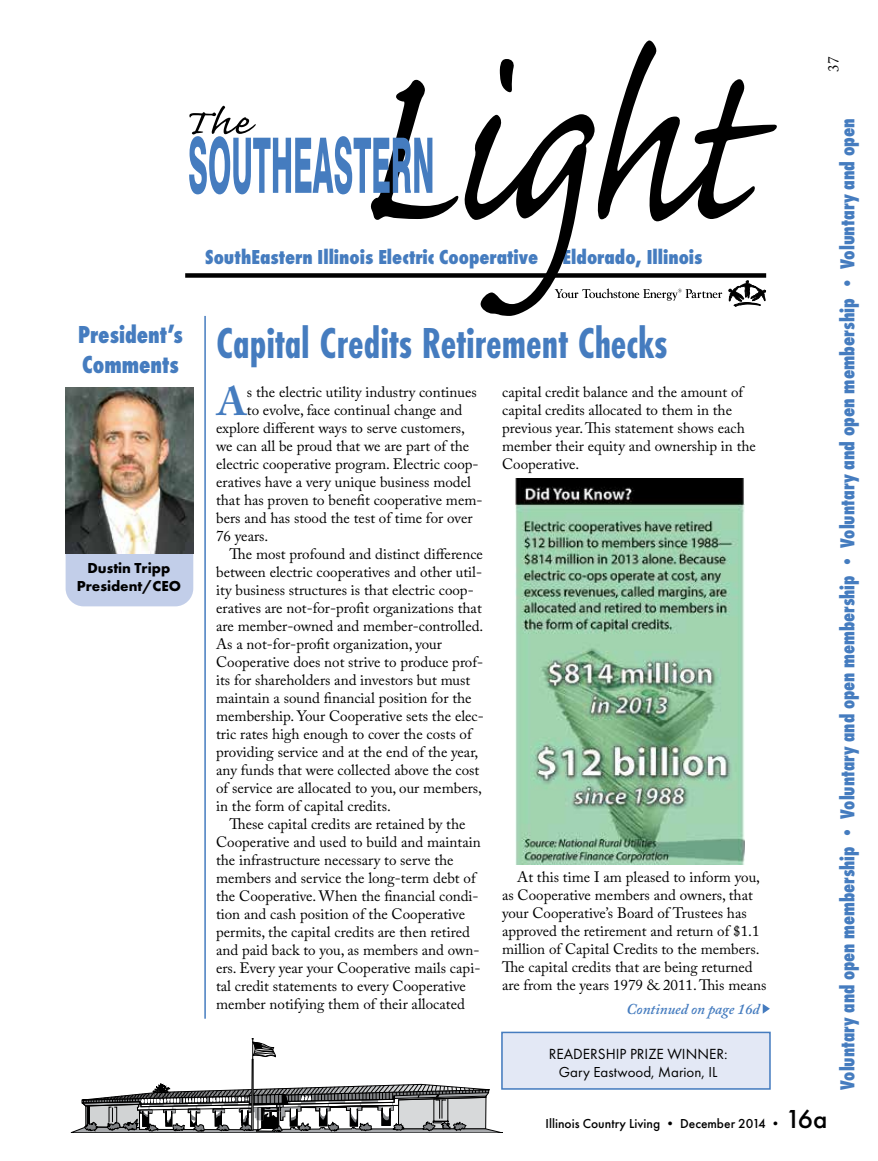
<style>
.page{position:relative;width:878px;height:1161px;background:#fff}
.page>*{position:absolute;margin:0;border:0;box-sizing:border-box;transform-origin:0 0}
.t1{font:700 45px "Futura PT Cond";color:#457cbf;scale:.93 1}
.t2{font:700 40.35px "Adobe Caslon Pro";color:#457cbf}
.t3{font:800 25.5px/30px "Futura PT Cond";color:#457cbf;scale:.93 1}
.t4{font:800 21px "Futura PT Cond";color:#457cbf;scale:.9 1}
.t5{font:800 21px "Futura PT Cond";color:#457cbf}
.t6{font:15.3px "Futura PT";color:#000}
.t7{font:15px/18px "Adobe Caslon Pro";color:#000}
.t8{font:700 15px/18px "Futura PT";color:#000;text-align:center}
.t9{font:15px "Futura PT";color:#000}
.t10{font:italic 600 15px "Adobe Caslon Pro";color:#457cbf}
.t11{font:500 13.5px "Futura PT";color:#000}
.s1{font-size:27px}
</style>
<div class="page">
<hr style="left:204px;top:316px;width:2px;height:703px;background:#457cbf">
<div style="left:66px;top:529px;width:127px;height:77px;background:#c2cee9;border-radius:18px"></div>
<img style="left:65px;top:387px;width:129px;height:166px">
<svg style="left:189px;top:40px;width:588px;height:276px"></svg>
<svg style="left:71px;top:1038px;width:431px;height:95px"></svg>
<svg style="left:762px;top:1004px;width:8px;height:10px"></svg>
<div style="left:502px;top:1032px;width:268px;height:57px;background:#e3e8f5"></div>
<div style="left:501px;top:1032px;width:269px;height:58px;border:2px solid #457cbf"></div>
<img style="left:515px;top:478px;width:229px;height:386px">
<h3 class="t3" style="left:78px;top:320px;width:114px">President’s<br>Comments</h3>
<p class="t8" style="left:77px;top:559px;width:106px">Dustin Tripp<br>President/CEO</p>
<h3 class="t5" style="left:205px;top:244px;width:499px">SouthEastern Illinois Electric Cooperative Eldorado, Illinois</h3>
<h1 class="t1" style="left:216px;top:317px;width:486px">Capital Credits Retirement Checks</h1>
<h2 class="t2" style="left:218px;top:377px;width:31px">A</h2>
<p class="t7" style="left:247px;top:382px;width:231px">s the electric utility industry continues</p>
<p class="t7" style="left:502px;top:382px;width:255px">capital credit balance and the amount of capital credits allocated to them in the previous year. This statement shows each member their equity and ownership in the Cooperative.</p>
<p class="t7" style="left:247px;top:400px;width:217px">to evolve, face continual change and</p>
<p class="t7" style="left:216px;top:418px;width:250px">explore different ways to serve customers,</p>
<p class="t7" style="left:216px;top:436px;width:255px">we can all be proud that we are part of the</p>
<p class="t7" style="left:216px;top:454px;width:264px">electric cooperative program. Electric coop-</p>
<p class="t7" style="left:216px;top:472px;width:256px">eratives have a very unique business model</p>
<p class="t7" style="left:216px;top:490px;width:268px">that has proven to benefit cooperative mem-</p>
<p class="t7" style="left:216px;top:508px;width:258px">bers and has stood the test of time for over</p>
<p class="t7" style="left:216px;top:526px;width:54px">76 years.</p>
<p class="t7" style="left:229px;top:544px;width:255px">The most profound and distinct difference</p>
<p class="t7" style="left:216px;top:562px;width:267px">between electric cooperatives and other util-</p>
<p class="t7" style="left:216px;top:580px;width:259px">ity business structures is that electric coop-</p>
<p class="t7" style="left:216px;top:598px;width:267px">eratives are not-for-profit organizations that</p>
<p class="t7" style="left:216px;top:616px;width:269px">are member-owned and member-controlled.</p>
<p class="t7" style="left:216px;top:634px;width:227px">As a not-for-profit organization, your</p>
<p class="t7" style="left:216px;top:652px;width:268px">Cooperative does not strive to produce prof-</p>
<p class="t7" style="left:216px;top:670px;width:256px">its for shareholders and investors but must</p>
<p class="t7" style="left:216px;top:688px;width:257px">maintain a sound financial position for the</p>
<p class="t7" style="left:216px;top:706px;width:269px">membership. Your Cooperative sets the elec-</p>
<p class="t7" style="left:216px;top:724px;width:257px">tric rates high enough to cover the costs of</p>
<p class="t7" style="left:216px;top:742px;width:264px">providing service and at the end of the year,</p>
<p class="t7" style="left:216px;top:760px;width:265px">any funds that were collected above the cost</p>
<p class="t7" style="left:216px;top:778px;width:267px">of service are allocated to you, our members,</p>
<p class="t7" style="left:216px;top:796px;width:176px">in the form of capital credits.</p>
<p class="t7" style="left:229px;top:814px;width:237px">These capital credits are retained by the</p>
<p class="t7" style="left:216px;top:832px;width:266px">Cooperative and used to build and maintain</p>
<p class="t7" style="left:216px;top:850px;width:239px">the infrastructure necessary to serve the</p>
<p class="t7" style="left:216px;top:868px;width:261px">members and service the long-term debt of</p>
<p class="t7" style="left:216px;top:886px;width:264px">the Cooperative. When the financial condi-</p>
<p class="t7" style="left:216px;top:904px;width:250px">tion and cash position of the Cooperative</p>
<p class="t7" style="left:216px;top:922px;width:255px">permits, the capital credits are then retired</p>
<p class="t7" style="left:216px;top:940px;width:265px">and paid back to you, as members and own-</p>
<p class="t7" style="left:216px;top:958px;width:266px">ers. Every year your Cooperative mails capi-</p>
<p class="t7" style="left:216px;top:976px;width:251px">tal credit statements to every Cooperative</p>
<p class="t7" style="left:216px;top:994px;width:250px">member notifying them of their allocated</p>
<p class="t7" style="left:502px;top:868px;width:266px;text-indent:15px">At this time I am pleased to inform you, as Cooperative members and owners, that your Cooperative’s Board of Trustees has approved the retirement and return of $1.1 million of Capital Credits to the members.<br>The capital credits that are being returned are from the years 1979 &amp; 2011. This means</p>
<p class="t10" style="left:626px;top:1000px;width:135px">Continued on page 16d</p>
<p class="t6" style="left:549px;top:1045px;width:180px">READERSHIP PRIZE WINNER:</p>
<p class="t9" style="left:559px;top:1063px;width:160px">Gary Eastwood, Marion, IL</p>
<p class="t7" style="left:824px;top:72px;width:16px;rotate:-90deg">37</p>
<h3 class="t4" style="left:835px;top:1090px;width:1081px;rotate:-90deg">Voluntary and open membership • Voluntary and open membership • Voluntary and open membership • Voluntary and open</h3>
<p class="t11" style="left:545px;top:1115px;width:283px">Illinois Country Living • December 2014 • <span class="s1">16a</span></p>
</div>
